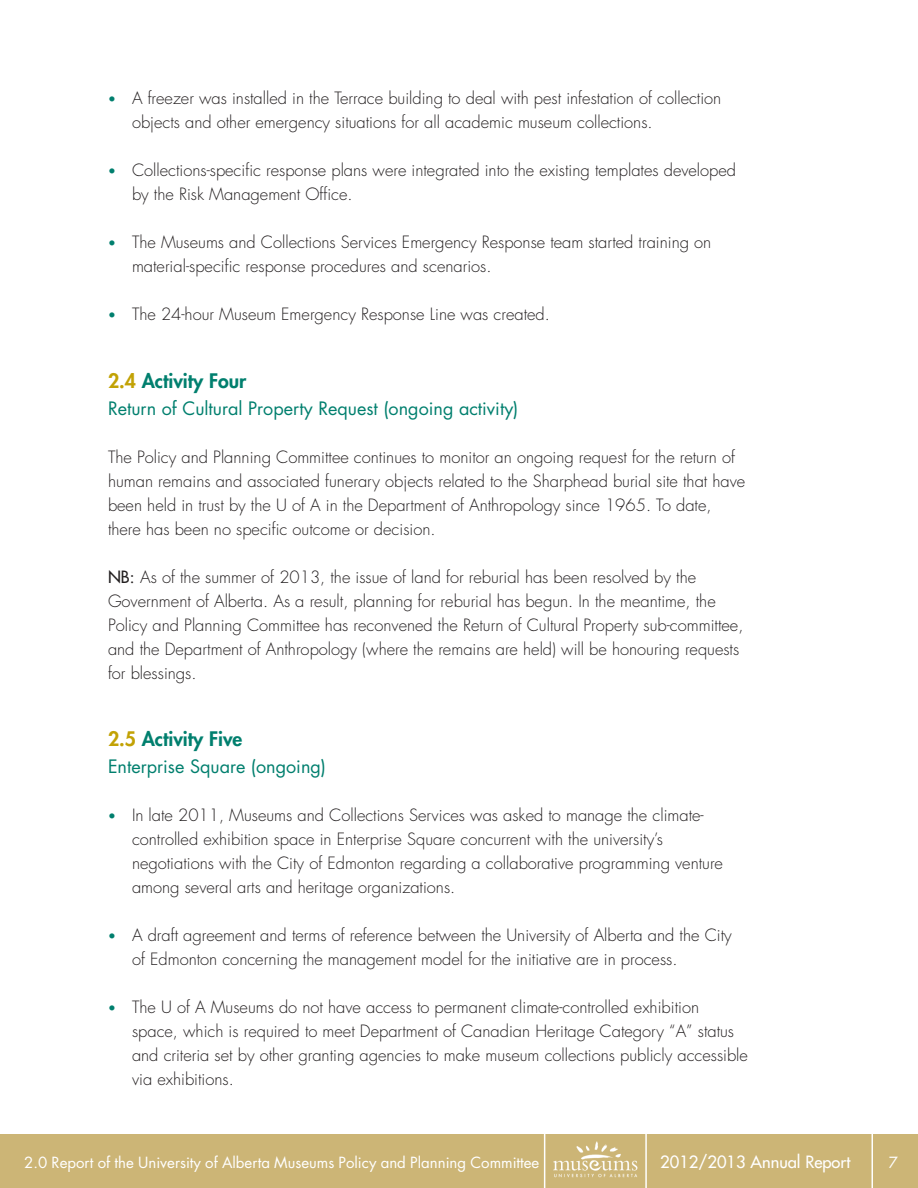
<style>
.page{position:relative;width:918px;height:1188px;background:#fff}
.page>*{position:absolute;margin:0;border:0;box-sizing:border-box;transform-origin:0 0}
.Header_2{font:800 19.5px "Futura LT";color:#007f6e}
.Header_2_light{font:18px "Futura LT";color:#007f6e}
.body_text{font:300 16.5px/24px "Futura LT";color:#231f20}
.t1{font:16.5px "Futura LT";color:#fff}
.t2{font:15px "Futura LT";color:#fff}
.s1{font-weight:400;font-size:13.5px;color:#007f6e}
.s2{color:#c2a205}
.s3{font-weight:400}
</style>
<div class="page">
<div style="left:544px;top:1134px;width:374px;height:54px;background:#ccb576"></div>
<div style="left:0;top:1134px;width:560px;height:54px;background:#ccb576"></div>
<img style="left:545px;top:1136px;width:93px;height:49px">
<hr style="left:544px;top:1134px;width:1px;height:54px;background:#fff">
<hr style="left:645px;top:1134px;width:2px;height:54px;background:#fff">
<hr style="left:872px;top:1134px;width:1px;height:54px;background:#fff">
<p class="body_text" style="left:132px;top:87px;width:591px;text-indent:-24px"><span class="s1">•</span> A freezer was installed in the Terrace building to deal with pest infestation of collection objects and other emergency situations for all academic museum collections.</p>
<p class="body_text" style="left:132px;top:159px;width:606px;text-indent:-24px"><span class="s1">•</span> Collections-specific response plans were integrated into the existing templates developed by the Risk Management Office.</p>
<p class="body_text" style="left:132px;top:231px;width:581px;text-indent:-24px"><span class="s1">•</span> The Museums and Collections Services Emergency Response team started training on material-specific response procedures and scenarios.</p>
<p class="body_text" style="left:108px;top:303px;width:443px"><span class="s1">•</span> The 24-hour Museum Emergency Response Line was created.</p>
<p class="Header_2" style="left:108px;top:367px;width:140px"><span class="s2">2.4</span> Activity Four</p>
<p class="Header_2_light" style="left:108px;top:396px;width:412px">Return of Cultural Property Request (ongoing activity)</p>
<p class="body_text" style="left:108px;top:445px;width:639px">The Policy and Planning Committee continues to monitor an ongoing request for the return of human remains and associated funerary objects related to the Sharphead burial site that have been held in trust by the U of A in the Department of Anthropology since 1965. To date, there has been no specific outcome or decision.</p>
<p class="body_text" style="left:108px;top:565px;width:637px"><span class="s3">NB:</span> As of the summer of 2013, the issue of land for reburial has been resolved by the Government of Alberta. As a result, planning for reburial has begun. In the meantime, the Policy and Planning Committee has reconvened the Return of Cultural Property sub-committee, and the Department of Anthropology (where the remains are held) will be honouring requests for blessings.</p>
<p class="Header_2" style="left:108px;top:726px;width:136px"><span class="s2">2.5</span> Activity Five</p>
<p class="Header_2_light" style="left:108px;top:755px;width:220px">Enterprise Square (ongoing)</p>
<p class="body_text" style="left:132px;top:804px;width:593px;text-indent:-24px"><span class="s1">•</span> In late 2011, Museums and Collections Services was asked to manage the climate&shy;controlled exhibition space in Enterprise Square concurrent with the university’s negotiations with the City of Edmonton regarding a collaborative programming venture among several arts and heritage organizations.</p>
<p class="body_text" style="left:132px;top:924px;width:601px;text-indent:-24px"><span class="s1">•</span> A draft agreement and terms of reference between the University of Alberta and the City of Edmonton concerning the management model for the initiative are in process.</p>
<p class="body_text" style="left:132px;top:996px;width:618px;text-indent:-24px"><span class="s1">•</span> The U of A Museums do not have access to permanent climate-controlled exhibition space, which is required to meet Department of Canadian Heritage Category “A” status and criteria set by other granting agencies to make museum collections publicly accessible via exhibitions.</p>
<p class="t2" style="left:24px;top:1153px;width:517px">2.0 Report of the University of Alberta Museums Policy and Planning Committee</p>
<p class="t1" style="left:660px;top:1151px;width:192px">2012/2013 Annual Report</p>
<p class="t2" style="left:889px;top:1153px;width:11px">7</p>
</div>
